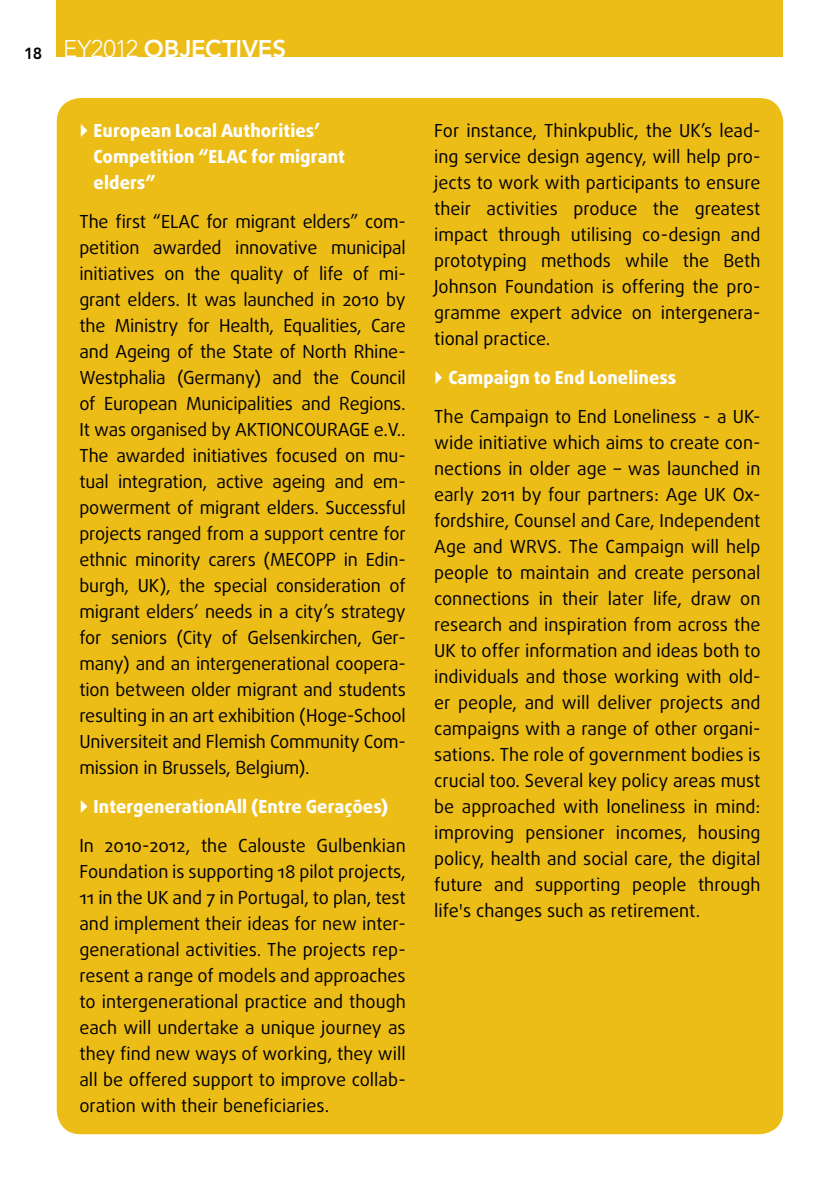
<style>
.page{position:relative;width:840px;height:1191px;background:#fff}
.page>*{position:absolute;margin:0;border:0;box-sizing:border-box;transform-origin:0 0}
.t1{font:800 24px "Avenir LT Std";letter-spacing:-.01em;color:#fff}
.t2{font:18px/26px "Daxline Pro";color:#000;text-align:justify}
.t3{font:800 18px/26px "Daxline Pro";letter-spacing:.005em;color:#fff}
.t4{font:800 16px "Avenir LT Std";color:#000}
.s1{font-weight:300}
</style>
<div class="page">
<div style="left:57px;top:98px;width:725px;height:1036px;background:#ecbc17;border-radius:24px"></div>
<div style="left:57px;top:0;width:725px;height:57px;background:#ecbc17"></div>
<p class="t4" style="left:24px;top:45px;width:20px">18</p>
<h1 class="t1" style="left:63px;top:37px;width:224px"><span class="s1">EY2012</span> OBJECTIVES</h1>
<p class="t3" style="left:94px;top:120px;width:252px">European Local Authorities’<br>Competition “ELAC for migrant elders”</p>
<p class="t2" style="left:79px;top:211px;width:328px">The first “ELAC for migrant elders” com&shy;petition awarded innovative municipal initiatives on the quality of life of mi&shy;grant elders. It was launched in 2010 by the Ministry for Health, Equalities, Care and Ageing of the State of North Rhine-Westphalia (Germany) and the Council of European Municipalities and Regions.<br>It was organised by AKTIONCOURAGE e.V..<br>The awarded initiatives focused on mu&shy;tual integration, active ageing and em&shy;powerment of migrant elders. Successful projects ranged from a support centre for ethnic minority carers (MECOPP in Edin&shy;burgh, UK), the special consideration of migrant elders’ needs in a city’s strategy for seniors (City of Gelsenkirchen, Ger&shy;many) and an intergenerational coopera&shy;tion between older migrant and students resulting in an art exhibition (Hoge-School Universiteit and Flemish Community Com&shy;mission in Brussels, Belgium).</p>
<p class="t3" style="left:94px;top:796px;width:296px">IntergenerationAll (Entre Gerações)</p>
<p class="t2" style="left:79px;top:835px;width:328px">In 2010-2012, the Calouste Gulbenkian Foundation is supporting 18 pilot projects, 11 in the UK and 7 in Portugal, to plan, test and implement their ideas for new inter&shy;generational activities. The projects rep&shy;resent a range of models and approaches to intergenerational practice and though each will undertake a unique journey as they find new ways of working, they will all be offered support to improve collab&shy;oration with their beneficiaries.</p>
<p class="t2" style="left:434px;top:120px;width:327px">For instance, Thinkpublic, the UK’s lead&shy;ing service design agency, will help pro&shy;jects to work with participants to ensure their activities produce the greatest impact through utilising co-design and prototyping methods while the Beth Johnson Foundation is offering the pro&shy;gramme expert advice on intergenera&shy;tional practice.</p>
<p class="t3" style="left:448px;top:367px;width:229px">Campaign to End Loneliness</p>
<p class="t2" style="left:434px;top:406px;width:328px">The Campaign to End Loneliness - a UK&shy;wide initiative which aims to create con&shy;nections in older age – was launched in early 2011 by four partners: Age UK Ox&shy;fordshire, Counsel and Care, Independent Age and WRVS. The Campaign will help people to maintain and create personal connections in their later life, draw on research and inspiration from across the UK to offer information and ideas both to individuals and those working with old&shy;er people, and will deliver projects and campaigns with a range of other organi&shy;sations. The role of government bodies is crucial too. Several key policy areas must be approached with loneliness in mind: improving pensioner incomes, housing policy, health and social care, the digital future and supporting people through life's changes such as retirement.</p>
</div>
